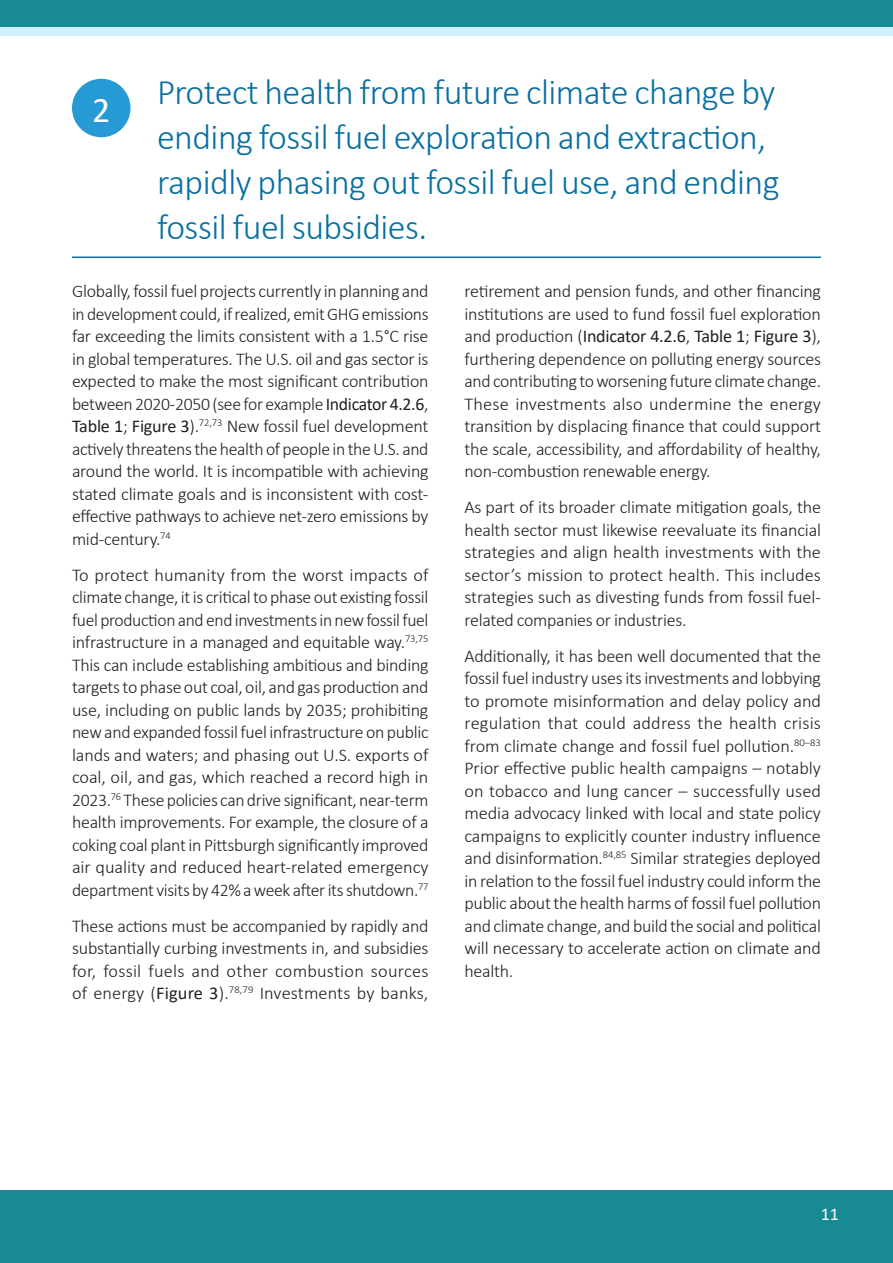
<style>
.page{position:relative;width:893px;height:1263px;background:#fff}
.page>*{position:absolute;margin:0;border:0;box-sizing:border-box;transform-origin:0 0}
.H2_Line{font:300 36px/45px "Calibri";letter-spacing:-.015em;color:#0a70a1}
.t1{font:36px "Calibri";color:#fff}
.Body{font:300 18px/22.5px "Calibri";letter-spacing:-.015em;color:#231f20;text-align:justify}
.t2{font:18px "Calibri";color:#fff}
.s1{font-weight:400}
</style>
<div class="page">
<div style="left:0;top:0;width:893px;height:27px;background:#178a94"></div>
<div style="left:0;top:27px;width:893px;height:9px;background:#d1f0ff"></div>
<div style="left:0;top:1191px;width:893px;height:72px;background:#178a94"></div>
<hr style="left:72px;top:256px;width:749px;height:2px;background:#0a70a1">
<div style="left:72px;top:79px;width:58px;height:58px;background:#259ad4;border-radius:50%"></div>
<h1 class="t1" style="left:92px;top:85px;width:20px">2</h1>
<h2 class="H2_Line" style="left:157px;top:69px;width:624px">Protect health from future climate change by ending fossil fuel exploration and extraction, rapidly phasing out fossil fuel use, and ending fossil fuel subsidies.</h2>
<p class="Body" style="left:72px;top:280px;width:358px">Globally, fossil fuel projects currently in planning and in development could, if realized, emit GHG emissions far exceeding the limits consistent with a 1.5°C rise in global temperatures. The U.S. oil and gas sector is expected to make the most significant contribution between 2020-2050 (see for example <span class="s1">Indicator 4.2.6</span>, <span class="s1">Table 1</span>; <span class="s1">Figure 3</span>).<sup>72,73</sup> New fossil fuel development actively threatens the health of people in the U.S. and around the world. It is incompatible with achieving stated climate goals and is inconsistent with cost&shy;effective pathways to achieve net-zero emissions by mid-century.<sup>74</sup></p>
<p class="Body" style="left:72px;top:563px;width:358px">To protect humanity from the worst impacts of climate change, it is critical to phase out existing fossil fuel production and end investments in new fossil fuel infrastructure in a managed and equitable way.<sup>73,75<br></sup>This can include establishing ambitious and binding targets to phase out coal, oil, and gas production and use, including on public lands by 2035; prohibiting new and expanded fossil fuel infrastructure on public lands and waters; and phasing out U.S. exports of coal, oil, and gas, which reached a record high in 2023.<sup>76</sup> These policies can drive significant, near-term health improvements. For example, the closure of a coking coal plant in Pittsburgh significantly improved air quality and reduced heart-related emergency department visits by 42% a week after its shutdown.<sup>77</sup></p>
<p class="Body" style="left:72px;top:914px;width:358px">These actions must be accompanied by rapidly and substantially curbing investments in, and subsidies for, fossil fuels and other combustion sources of energy (<span class="s1">Figure 3</span>).<sup>78,79</sup> Investments by banks,</p>
<p class="Body" style="left:464px;top:280px;width:358px">retirement and pension funds, and other financing institutions are used to fund fossil fuel exploration and production (<span class="s1">Indicator 4.2.6</span>, <span class="s1">Table 1</span>; <span class="s1">Figure 3</span>), furthering dependence on polluting energy sources and contributing to worsening future climate change.<br>These investments also undermine the energy transition by displacing finance that could support the scale, accessibility, and affordability of healthy, non-combustion renewable energy.</p>
<p class="Body" style="left:464px;top:496px;width:358px">As part of its broader climate mitigation goals, the health sector must likewise reevaluate its financial strategies and align health investments with the sector’s mission to protect health. This includes strategies such as divesting funds from fossil fuel&shy;related companies or industries.</p>
<p class="Body" style="left:464px;top:644px;width:358px">Additionally, it has been well documented that the fossil fuel industry uses its investments and lobbying to promote misinformation and delay policy and regulation that could address the health crisis from climate change and fossil fuel pollution.<sup>80–83<br></sup>Prior effective public health campaigns – notably on tobacco and lung cancer – successfully used media advocacy linked with local and state policy campaigns to explicitly counter industry influence and disinformation.<sup>84,85</sup> Similar strategies deployed in relation to the fossil fuel industry could inform the public about the health harms of fossil fuel pollution and climate change, and build the social and political will necessary to accelerate action on climate and health.</p>
<p class="t2" style="left:821px;top:1201px;width:20px">11</p>
</div>
